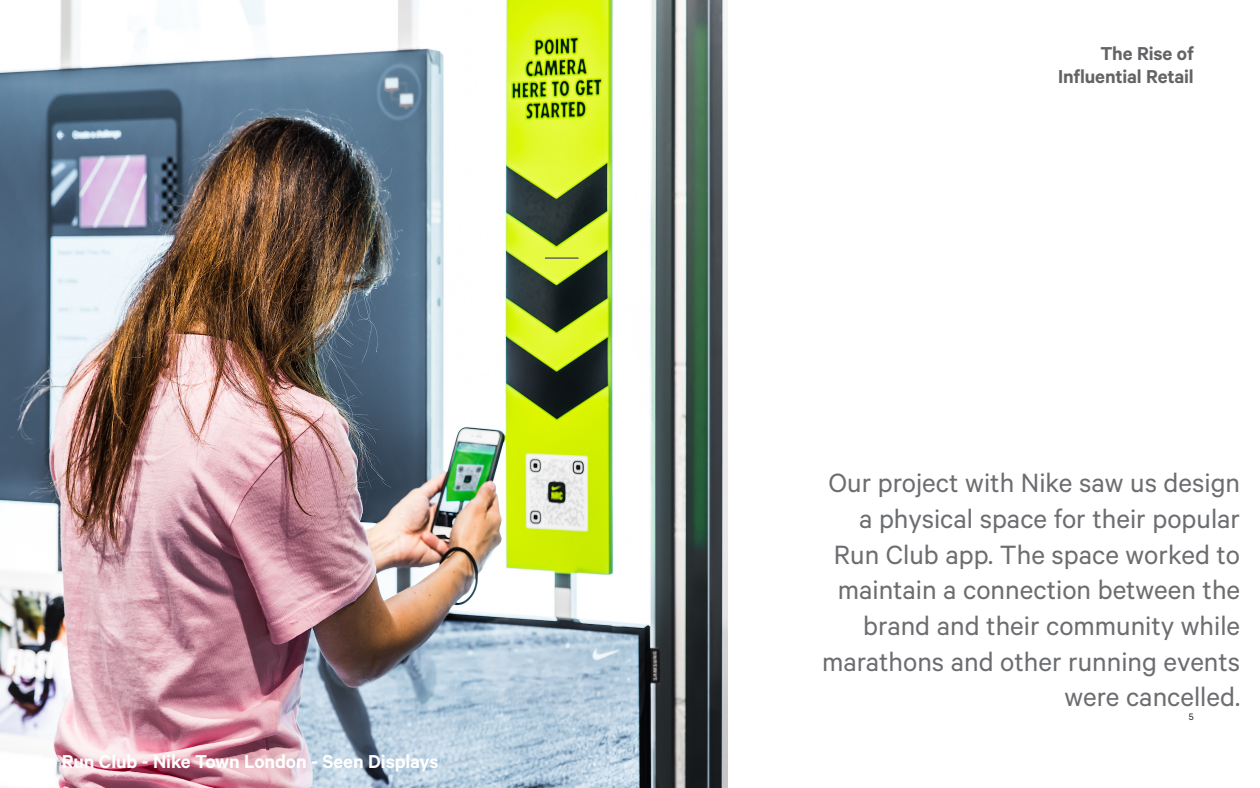
<style>
.page{position:relative;width:1260px;height:788px;background:#fff}
.page>*{position:absolute;margin:0;border:0;box-sizing:border-box;transform-origin:0 0}
.t1{font:29.75px/35.7px "Calibre";color:#6c6d70;text-align:right}
.t2{font:600 21px "Calibre";letter-spacing:-.005em;color:#fff}
.t3{font:600 21px "Calibre";letter-spacing:-.005em;color:#636366}
.t4{font:10.5px "Calibre";color:#231f20}
</style>
<div class="page">
<img style="left:0;top:0;width:728px;height:788px">
<hr style="left:545px;top:258px;width:33px;height:1px;background:#636366">
<p class="t2" style="left:20px;top:749px;width:420px">Nike Run Club - Nike Town London - Seen Displays</p>
<p class="t3" style="left:1101px;top:40px;width:95px">The Rise of</p>
<p class="t3" style="left:1058px;top:64px;width:137px">Influential Retail</p>
<p class="t1" style="left:822px;top:464px;width:420px">Our project with Nike saw us design a physical space for their popular<br>Run Club app. The space worked to maintain a connection between the brand and their community while marathons and other running events were cancelled.</p>
<p class="t4" style="left:1189px;top:710px;width:6px">5</p>
</div>
